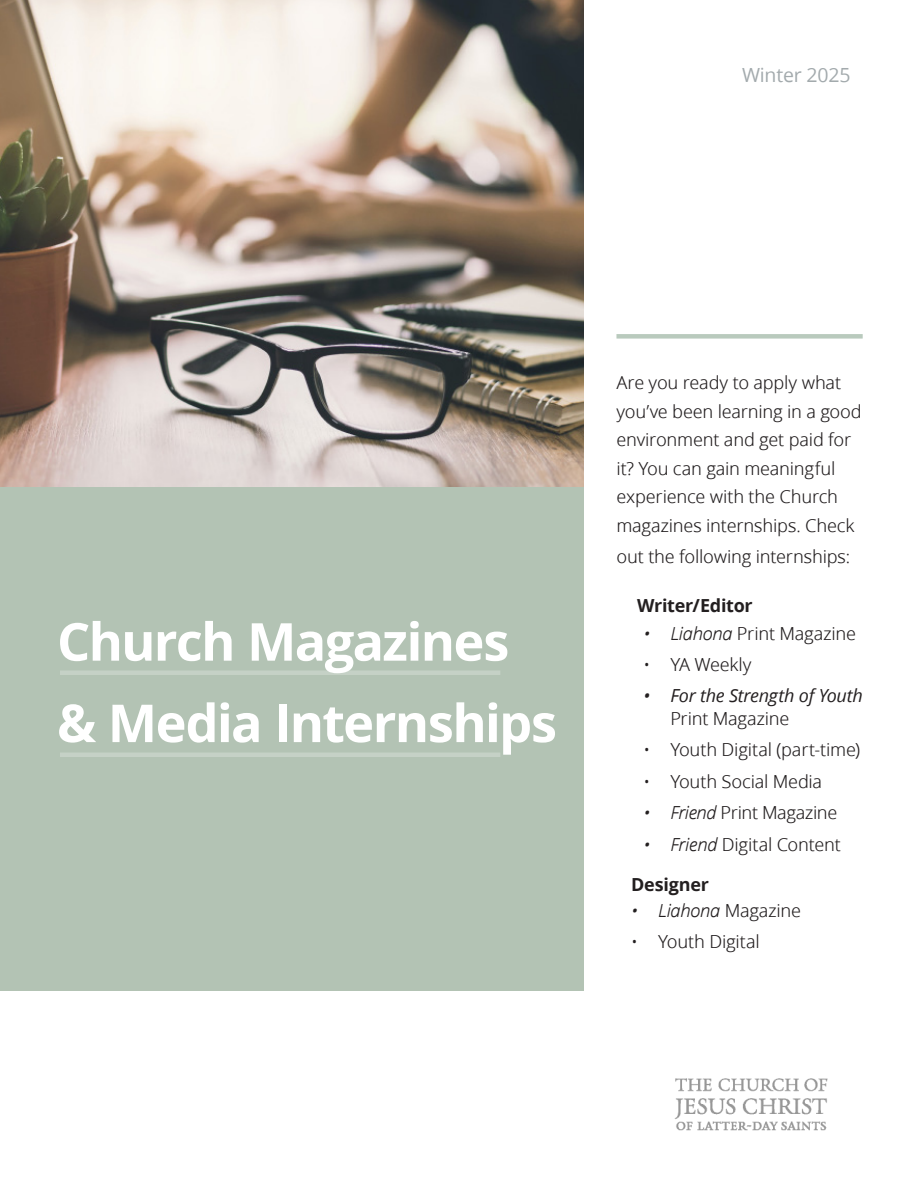
<style>
.page{position:relative;width:918px;height:1188px;background:#fff}
.page>*{position:absolute;margin:0;border:0;box-sizing:border-box;transform-origin:0 0}
.Main_title_White{font:700 52.35px/81.4px "Zoramlds Lat";letter-spacing:-.035em;color:#fff}
.body{font:19.5px "Zoramlds Lat";letter-spacing:-.01em;color:#a3aaad}
.Main_title_White-2{font:18px/28.5px "Zoramlds Lat";letter-spacing:-.015em;color:#231f20}
.t1{font:italic 18px/22.5px "Zoramlds Lat";letter-spacing:-.015em;color:#231f20}
.Main_title_White-3{font:700 18px "Zoramlds Lat";letter-spacing:-.015em;color:#231f20}
.t2{font:italic 18px "Zoramlds Lat";letter-spacing:-.015em;color:#231f20}
.s1{font-style:italic}
.s2{font-style:normal}
</style>
<div class="page">
<div style="left:0;top:0;width:584px;height:1188px;background:#b3c3b4"></div>
<img style="left:0;top:0;width:584px;height:486px">
<div style="left:60px;top:670px;width:440px;height:5px;background:#c5d1c6"></div>
<hr style="left:60px;top:753px;width:440px;height:4px;background:#c5d1c6">
<div style="left:0;top:991px;width:584px;height:197px;background:#fff"></div>
<img style="left:674px;top:1078px;width:154px;height:53px">
<div style="left:616px;top:334px;width:247px;height:5px;background:#b9cabd"></div>
<p class="body" style="left:742px;top:61px;width:110px">Winter 2025</p>
<p class="Main_title_White" style="left:57px;top:602px;width:502px">Church Magazines &amp; Media Internships</p>
<p class="Main_title_White-2" style="left:616px;top:368px;width:247px">Are you ready to apply what you’ve been learning in a good environment and get paid for it? You can gain meaningful experience with the Church magazines internships. Check</p>
<p class="Main_title_White-2" style="left:616px;top:542px;width:235px">out the following internships:</p>
<p class="Main_title_White-3" style="left:637px;top:592px;width:117px">Writer/Editor</p>
<p class="Main_title_White-2" style="left:643px;top:619px;width:214px"><span class="s1">• Liahona</span> Print Magazine</p>
<p class="Main_title_White-2" style="left:643px;top:650px;width:110px">• YA Weekly</p>
<p class="t1" style="left:670px;top:685px;width:194px;text-indent:-27px">• For the Strength of Youth<br><span class="s2">Print Magazine</span></p>
<p class="Main_title_White-2" style="left:643px;top:736px;width:218px">• Youth Digital (part-time)</p>
<p class="Main_title_White-2" style="left:643px;top:767px;width:180px">• Youth Social Media</p>
<p class="Main_title_White-2" style="left:643px;top:799px;width:196px"><span class="s1">• Friend</span> Print Magazine</p>
<p class="Main_title_White-2" style="left:643px;top:830px;width:199px"><span class="s1">• Friend</span> Digital Content</p>
<p class="Main_title_White-3" style="left:631px;top:871px;width:80px">Designer</p>
<p class="t2" style="left:631px;top:897px;width:172px">• Liahona <span class="s2">Magazine</span></p>
<p class="Main_title_White-2" style="left:631px;top:928px;width:130px">• Youth Digital</p>
</div>
